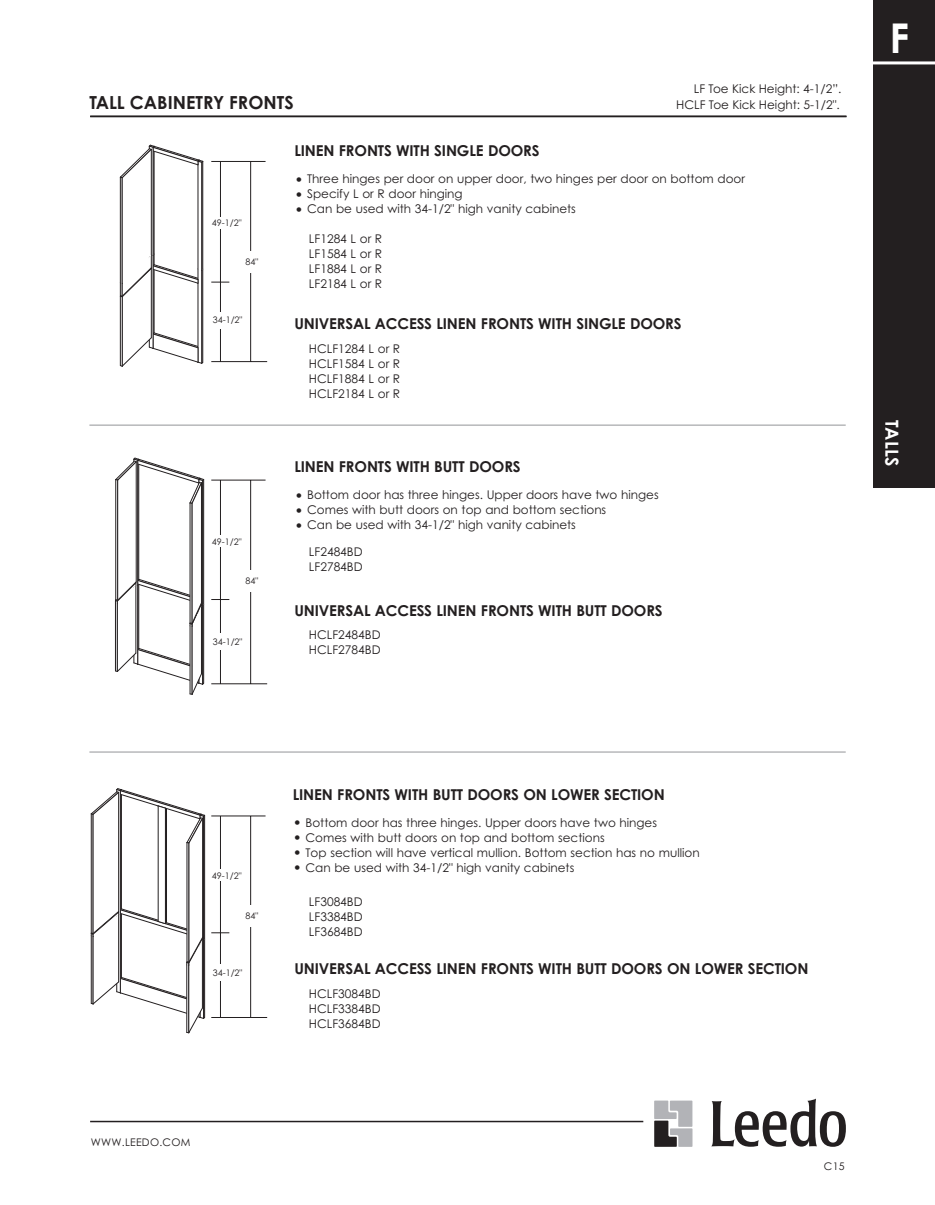
<style>
.page{position:relative;width:935px;height:1205px;background:#fff}
.page>*{position:absolute;margin:0;border:0;box-sizing:border-box;transform-origin:0 0}
.Headings{font:700 41.1px "Century Gothic Pro";color:#fff}
.t1{font:700 18px "Century Gothic Pro";color:#231f20}
.Headings-2{font:700 18px "Century Gothic Pro";color:#fff}
.Headings-3{font:700 15px "Century Gothic Pro";letter-spacing:-.01em;color:#231f20}
.Cabinet_Nomenclature{font:12px/15px "Century Gothic Pro";color:#231f20;text-align:justify}
.t2{font:10.5px "Century Gothic Pro";letter-spacing:.025em;color:#231f20}
.t3{font:9px "Century Gothic Pro";color:#231f20}
.s1{font-size:15px}
</style>
<div class="page">
<hr style="left:90px;top:1121px;width:553px;height:1px;background:#231f20">
<svg style="left:654px;top:1100px;width:38px;height:47px;background:#98989a"></svg>
<svg style="left:711px;top:1099px;width:135px;height:48px"></svg>
<div style="left:873px;top:0;width:62px;height:488px;background:#231f20"></div>
<hr style="left:855px;top:61px;width:80px;height:3px;background:#fff">
<hr style="left:90px;top:116px;width:756px;height:1px;background:#231f20">
<hr style="left:89px;top:425px;width:756px;height:1px;background:#939598">
<hr style="left:89px;top:752px;width:756px;height:1px;background:#939598">
<hr style="left:211px;top:161px;width:54px;height:1px;background:#231f20">
<svg style="left:211px;top:282px;width:18px;height:1px"></svg>
<hr style="left:211px;top:361px;width:56px;height:1px;background:#231f20">
<hr style="left:220px;top:162px;width:1px;height:199px;background:#231f20">
<hr style="left:250px;top:162px;width:1px;height:199px;background:#231f20">
<hr style="left:211px;top:480px;width:54px;height:1px;background:#231f20">
<svg style="left:211px;top:599px;width:18px;height:1px"></svg>
<hr style="left:211px;top:683px;width:56px;height:1px;background:#231f20">
<hr style="left:220px;top:480px;width:1px;height:203px;background:#231f20">
<hr style="left:250px;top:480px;width:1px;height:203px;background:#231f20">
<hr style="left:211px;top:816px;width:54px;height:1px;background:#231f20">
<svg style="left:211px;top:932px;width:18px;height:1px"></svg>
<hr style="left:211px;top:1017px;width:56px;height:1px;background:#231f20">
<hr style="left:220px;top:816px;width:1px;height:201px;background:#231f20">
<hr style="left:250px;top:816px;width:1px;height:201px;background:#231f20">
<div style="left:238px;top:251px;width:27px;height:21px;background:#fff"></div>
<div style="left:238px;top:570px;width:27px;height:21px;background:#fff"></div>
<div style="left:238px;top:905px;width:27px;height:21px;background:#fff"></div>
<div style="left:209px;top:217px;width:35px;height:12px;background:#fff"></div>
<div style="left:209px;top:535px;width:35px;height:12px;background:#fff"></div>
<div style="left:209px;top:869px;width:35px;height:12px;background:#fff"></div>
<div style="left:207px;top:312px;width:41px;height:16px;background:#fff"></div>
<div style="left:207px;top:634px;width:41px;height:16px;background:#fff"></div>
<div style="left:207px;top:964px;width:41px;height:17px;background:#fff"></div>
<svg style="left:120px;top:144px;width:83px;height:223px"></svg>
<hr style="left:122px;top:178px;width:1px;height:105px;background:#231f20">
<svg style="left:115px;top:457px;width:89px;height:238px"></svg>
<svg style="left:90px;top:788px;width:115px;height:245px"></svg>
<p class="Cabinet_Nomenclature" style="left:694px;top:81px;width:149px">LF Toe Kick Height: 4-1/2”.</p>
<p class="t1" style="left:89px;top:91px;width:206px">TALL CABINETRY FRONTS</p>
<p class="Cabinet_Nomenclature" style="left:676px;top:97px;width:165px">HCLF Toe Kick Height: 5-1/2".</p>
<p class="t3" style="left:212px;top:217px;width:31px">49-1/2"</p>
<p class="t3" style="left:246px;top:257px;width:14px">84"</p>
<p class="t3" style="left:213px;top:315px;width:31px">34-1/2"</p>
<p class="t3" style="left:212px;top:536px;width:31px">49-1/2"</p>
<p class="t3" style="left:246px;top:575px;width:14px">84"</p>
<p class="t3" style="left:213px;top:636px;width:31px">34-1/2"</p>
<p class="Headings-3" style="left:294px;top:142px;width:247px">LINEN FRONTS WITH SINGLE DOORS</p>
<p class="Cabinet_Nomenclature" style="left:294px;top:171px;width:452px"><span class="s1">•</span> Three hinges per door on upper door, two hinges per door on bottom door</p>
<p class="Cabinet_Nomenclature" style="left:294px;top:186px;width:170px"><span class="s1">•</span> Specify L or R door hinging</p>
<p class="Cabinet_Nomenclature" style="left:294px;top:201px;width:283px"><span class="s1">•</span> Can be used with 34-1/2" high vanity cabinets</p>
<p class="Cabinet_Nomenclature" style="left:309px;top:231px;width:75px">LF1284 L or R</p>
<p class="Cabinet_Nomenclature" style="left:309px;top:246px;width:75px">LF1584 L or R</p>
<p class="Cabinet_Nomenclature" style="left:309px;top:261px;width:75px">LF1884 L or R</p>
<p class="Cabinet_Nomenclature" style="left:309px;top:276px;width:75px">LF2184 L or R</p>
<p class="Headings-3" style="left:294px;top:314px;width:389px">UNIVERSAL ACCESS LINEN FRONTS WITH SINGLE DOORS</p>
<p class="Cabinet_Nomenclature" style="left:309px;top:341px;width:93px">HCLF1284 L or R HCLF1584 L or R HCLF1884 L or R HCLF2184 L or R</p>
<p class="Headings-3" style="left:294px;top:458px;width:228px">LINEN FRONTS WITH BUTT DOORS</p>
<p class="Cabinet_Nomenclature" style="left:294px;top:487px;width:366px"><span class="s1">•</span> Bottom door has three hinges. Upper doors have two hinges</p>
<p class="Cabinet_Nomenclature" style="left:294px;top:502px;width:313px"><span class="s1">•</span> Comes with butt doors on top and bottom sections</p>
<p class="Cabinet_Nomenclature" style="left:294px;top:517px;width:283px"><span class="s1">•</span> Can be used with 34-1/2" high vanity cabinets</p>
<p class="Cabinet_Nomenclature" style="left:309px;top:544px;width:55px">LF2484BD</p>
<p class="Cabinet_Nomenclature" style="left:309px;top:559px;width:55px">LF2784BD</p>
<p class="Headings-3" style="left:294px;top:601px;width:370px">UNIVERSAL ACCESS LINEN FRONTS WITH BUTT DOORS</p>
<p class="Cabinet_Nomenclature" style="left:309px;top:627px;width:73px">HCLF2484BD<br>HCLF2784BD</p>
<p class="Headings" style="left:889px;top:12px;width:21px">F</p>
<p class="Headings-2" style="left:903px;top:420px;width:48px;rotate:90deg">TALLS</p>
<p class="t3" style="left:212px;top:870px;width:31px">49-1/2"</p>
<p class="t3" style="left:246px;top:910px;width:14px">84"</p>
<p class="t3" style="left:213px;top:967px;width:31px">34-1/2"</p>
<p class="Headings-3" style="left:293px;top:785px;width:373px">LINEN FRONTS WITH BUTT DOORS ON LOWER SECTION</p>
<p class="Cabinet_Nomenclature" style="left:293px;top:815px;width:366px"><span class="s1">•</span> Bottom door has three hinges. Upper doors have two hinges</p>
<p class="Cabinet_Nomenclature" style="left:293px;top:830px;width:313px"><span class="s1">•</span> Comes with butt doors on top and bottom sections</p>
<p class="Cabinet_Nomenclature" style="left:293px;top:845px;width:408px"><span class="s1">•</span> Top section will have vertical mullion. Bottom section has no mullion</p>
<p class="Cabinet_Nomenclature" style="left:293px;top:860px;width:283px"><span class="s1">•</span> Can be used with 34-1/2" high vanity cabinets</p>
<p class="Cabinet_Nomenclature" style="left:309px;top:893px;width:55px">LF3084BD</p>
<p class="Cabinet_Nomenclature" style="left:309px;top:908px;width:55px">LF3384BD</p>
<p class="Cabinet_Nomenclature" style="left:309px;top:923px;width:55px">LF3684BD</p>
<p class="Headings-3" style="left:294px;top:959px;width:515px">UNIVERSAL ACCESS LINEN FRONTS WITH BUTT DOORS ON LOWER SECTION</p>
<p class="Cabinet_Nomenclature" style="left:309px;top:986px;width:73px">HCLF3084BD HCLF3384BD HCLF3684BD</p>
<p class="t2" style="left:91px;top:1136px;width:101px">WWW.LEEDO.COM</p>
<p class="t2" style="left:824px;top:1160px;width:22px">C15</p>
</div>
